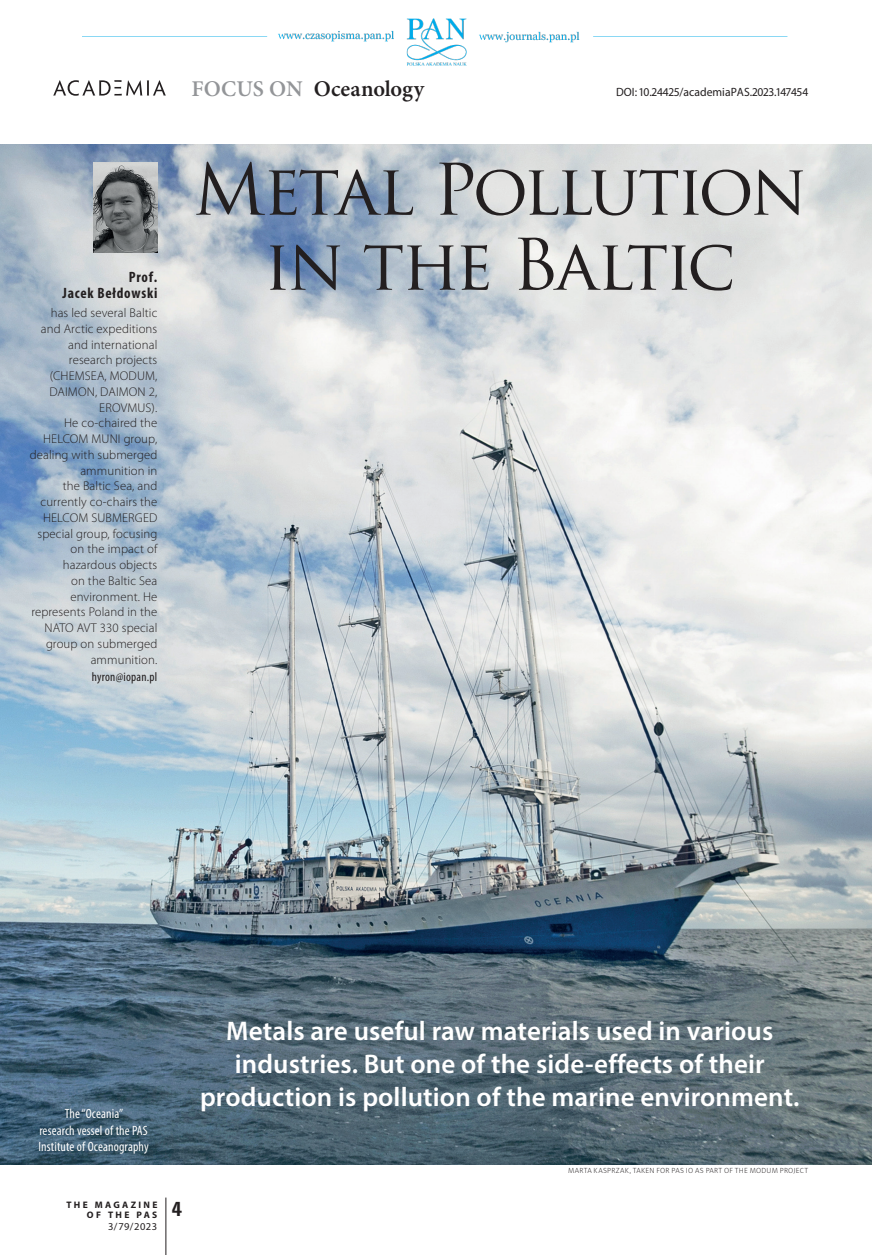
<style>
.page{position:relative;width:872px;height:1255px;background:#fff}
.page>*{position:absolute;margin:0;border:0;box-sizing:border-box;transform-origin:0 0}
.t1{font:69px "Trajan Pro";letter-spacing:-.06em;color:#231f20}
.t2{font:600 27px/33px "Myriad Pro";letter-spacing:.005em;color:#fff;text-align:center}
.t3{font:600 22.5px "Minion Pro";color:#231f20}
.t4{font:700 condensed 21px "Unitus TEE";color:#231f20}
.t5{font:700 condensed 15px "Myriad Pro";letter-spacing:.05em;color:#231f20}
.t6{font:condensed 13.5px/16.5px "Myriad Pro";letter-spacing:.01em;color:#fff;text-align:center}
.t7{font:300 12.75px/15.8px "Myriad Pro";letter-spacing:.01em;color:#231f20;text-align:right}
.t8{font:condensed 12.75px "Myriad Pro";letter-spacing:.02em;color:#231f20}
.t9{font:12px "Myriad Pro";letter-spacing:.005em;color:#231f20}
.t10{font:10.5px "Myriad Pro";color:#231f20}
.t11{font:700 9.45px/10.5px "Myriad Pro";letter-spacing:.245em;color:#231f20;text-align:right}
.t12{font:7.5px "Naomi Sans EFN Thin";letter-spacing:.03em;color:#231f20}
.s1{color:#939598}
</style>
<div class="page">
<img style="left:82px;top:18px;width:706px;height:48px">
<hr style="left:166px;top:1197px;width:1px;height:57px;background:#231f20">
<img style="left:0;top:145px;width:872px;height:1018px">
<img style="left:94px;top:163px;width:63px;height:89px">
<svg style="left:53px;top:80px;width:113px;height:16px"></svg>
<p class="t5" style="left:129px;top:267px;width:30px">Prof.</p>
<p class="t5" style="left:63px;top:284px;width:96px">Jacek Bełdowski</p>
<p class="t7" style="left:30px;top:305px;width:129px">has led several Baltic and Arctic expeditions and international research projects (CHEMSEA, MODUM,<br>DAIMON, DAIMON 2,<br>EROVMUS).<br>He co-chaired the<br>HELCOM MUNI group, dealing with submerged ammunition in<br>the Baltic Sea, and currently co-chairs the<br>HELCOM SUBMERGED special group, focusing on the impact of hazardous objects<br>on the Baltic Sea environment. He represents Poland in the<br>NATO AVT 330 special group on submerged ammunition.</p>
<p class="t8" style="left:92px;top:669px;width:67px">hyron@iopan.pl</p>
<h3 class="t3" style="left:191px;top:73px;width:234px"><span class="s1">FOCUS ON</span> Oceanology</h3>
<p class="t9" style="left:616px;top:84px;width:194px">DOI: 10.24425/academiaPAS.2023.147454</p>
<h1 class="t1" style="left:193px;top:146px;width:616px">Metal Pollution</h1>
<h1 class="t1" style="left:264px;top:221px;width:473px">in the Baltic</h1>
<p class="t6" style="left:38px;top:1105px;width:112px">The “Oceania”<br>research vessel of the PAS<br>Institute of Oceanography</p>
<p class="t11" style="left:67px;top:1198px;width:92px">THE MAGAZINE<br>OF THE PAS</p>
<p class="t10" style="left:108px;top:1220px;width:51px">3/79/2023</p>
<h3 class="t4" style="left:172px;top:1196px;width:11px">4</h3>
<h2 class="t2" style="left:200px;top:1013px;width:601px">Metals are useful raw materials used in various industries. But one of the side-effects of their production is pollution of the marine environment.</h2>
<p class="t12" style="left:568px;top:1166px;width:241px">MARTA KASPRZAK, TAKEN FOR PAS IO AS PART OF THE MODUM PROJECT</p>
</div>
